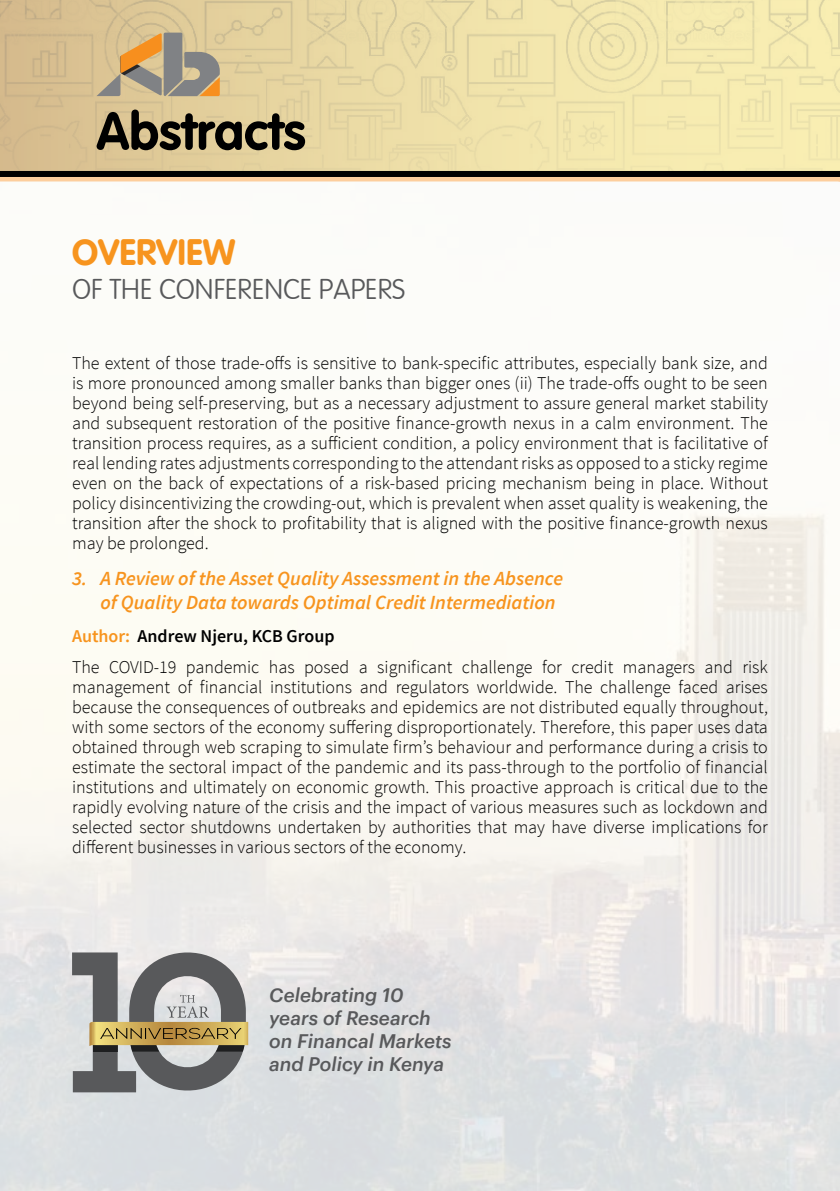
<style>
.page{position:relative;width:840px;height:1191px;background:#fff}
.page>*{position:absolute;margin:0;border:0;box-sizing:border-box;transform-origin:0 0}
.t1{font:52px "VAG Rounded Bold";color:#000}
.t2{font:36px "VAG Rounded Bold";color:#f7941e}
.t3{font:100 28px "VAG Rounded";color:#58595b}
.t4{font:italic 600 20px/24px "Source Sans Pro";color:#f7941e}
.t5{font:italic 500 19.2px/23px "Graphik Web";color:#58595b}
.t6{font:300 18px/20px "Source Sans Pro";color:#000;text-align:justify}
.s1{font-weight:600;color:#f7941e}
.s2{font-weight:600}
</style>
<div class="page">
<img style="left:0;top:0;width:839px;height:170px">
<div style="left:0;top:175px;width:839px;height:6px;background:#fdce9d"></div>
<div style="left:0;top:171px;width:839px;height:6px;background:#000"></div>
<svg style="left:72px;top:932px;width:176px;height:178px;background:#aba8a0"></svg>
<svg style="left:96px;top:33px;width:124px;height:63px;background:#b9a37f"></svg>
<h1 class="t1" style="left:96px;top:101px;width:210px">Abstracts</h1>
<h2 class="t2" style="left:72px;top:231px;width:165px">OVERVIEW</h2>
<h3 class="t3" style="left:72px;top:273px;width:334px">OF THE CONFERENCE PAPERS</h3>
<p class="t6" style="left:72px;top:353px;width:697px">The extent of those trade-offs is sensitive to bank-specific attributes, especially bank size, and is more pronounced among smaller banks than bigger ones (ii) The trade-offs ought to be seen beyond being self-preserving, but as a necessary adjustment to assure general market stability and subsequent restoration of the positive finance-growth nexus in a calm environment. The transition process requires, as a sufficient condition, a policy environment that is facilitative of real lending rates adjustments corresponding to the attendant risks as opposed to a sticky regime even on the back of expectations of a risk-based pricing mechanism being in place. Without policy disincentivizing the crowding-out, which is prevalent when asset quality is weakening, the transition after the shock to profitability that is aligned with the positive finance-growth nexus may be prolonged.</p>
<p class="t4" style="left:100px;top:566px;width:464px;text-indent:-28px">3. A Review of the Asset Quality Assessment in the Absence of Quality Data towards Optimal Credit Intermediation</p>
<p class="t6" style="left:72px;top:620px;width:697px;line-height:31.4px"><span class="s1">Author:</span> <span class="s2">Andrew Njeru, KCB Group<br></span>The COVID-19 pandemic has posed a significant challenge for credit managers and risk</p>
<p class="t6" style="left:72px;top:677px;width:697px">management of financial institutions and regulators worldwide. The challenge faced arises because the consequences of outbreaks and epidemics are not distributed equally throughout, with some sectors of the economy suffering disproportionately. Therefore, this paper uses data obtained through web scraping to simulate firm’s behaviour and performance during a crisis to estimate the sectoral impact of the pandemic and its pass-through to the portfolio of financial institutions and ultimately on economic growth. This proactive approach is critical due to the rapidly evolving nature of the crisis and the impact of various measures such as lockdown and selected sector shutdowns undertaken by authorities that may have diverse implications for different businesses in various sectors of the economy.</p>
<p class="t5" style="left:269px;top:981px;width:184px">Celebrating 10 years of Research on Financal Markets and Policy in Kenya</p>
</div>
